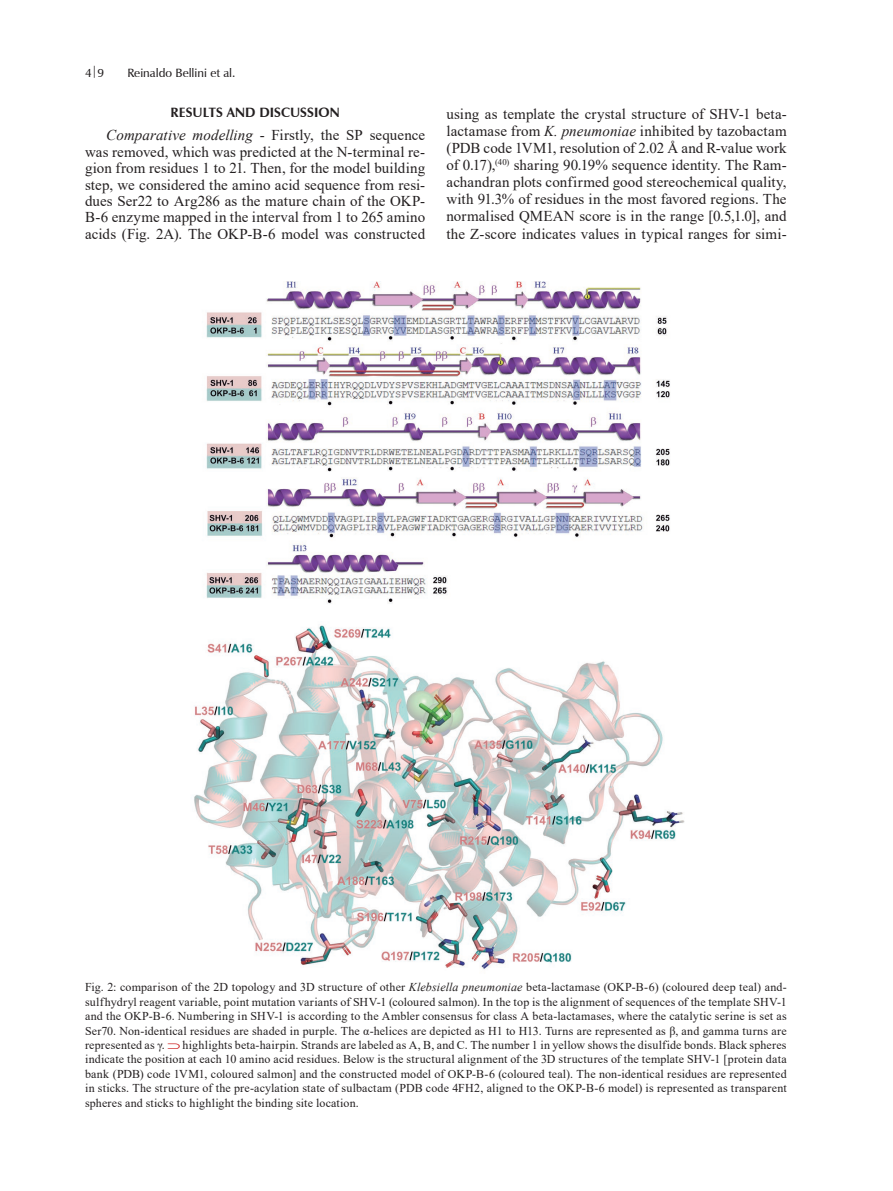
<style>
.page{position:relative;width:893px;height:1191px;background:#fff}
.page>*{position:absolute;margin:0;border:0;box-sizing:border-box;transform-origin:0 0}
.miolo{font:15px/17.1px "Times New Roman";letter-spacing:.005em;color:#231f20;text-align:justify}
.titulo_interno{font:700 13.5px "Zapf Humanist 601 BT";letter-spacing:.005em;color:#231f20}
.legenda{font:12px/14.4px "Times New Roman";letter-spacing:.015em;color:#231f20;text-align:justify}
.t1{font:600 12px "Zapf Humanist 601 BT";letter-spacing:.005em;color:#231f20}
.s1{font-style:italic}
.s2{color:#c40000}
</style>
<div class="page">
<img style="left:194px;top:282px;width:491px;height:688px">
<p class="t1" style="left:85px;top:65px;width:21px">4|9</p>
<p class="t1" style="left:127px;top:65px;width:110px">Reinaldo Bellini et al.</p>
<p class="titulo_interno" style="left:171px;top:104px;width:171px">RESULTS AND DISCUSSION</p>
<p class="miolo" style="left:85px;top:127px;width:342px;line-height:16.4px;text-indent:21px"><span class="s1">Comparative modelling</span> - Firstly, the SP sequence was removed, which was predicted at the N-terminal re&shy;gion from residues 1 to 21. Then, for the model building step, we considered the amino acid sequence from resi&shy;dues Ser22 to Arg286 as the mature chain of the OKP-B-6 enzyme mapped in the interval from 1 to 265 amino acids (Fig. 2A). The OKP-B-6 model was constructed</p>
<p class="miolo" style="left:446px;top:105px;width:342px">using as template the crystal structure of SHV-1 beta&shy;lactamase from <span class="s1">K. pneumoniae</span> inhibited by tazobactam (PDB code 1VM1, resolution of 2.02 Å and R-value work of 0.17),<sup>(40)</sup> sharing 90.19% sequence identity. The Ram&shy;achandran plots confirmed good stereochemical quality, with 91.3% of residues in the most favored regions. The normalised QMEAN score is in the range [0.5,1.0], and the Z-score indicates values in typical ranges for simi-</p>
<p class="legenda" style="left:85px;top:979px;width:703px">Fig. 2: comparison of the 2D topology and 3D structure of other <span class="s1">Klebsiella pneumoniae</span> beta-lactamase (OKP-B-6) (coloured deep teal) and&shy;sulfhydryl reagent variable, point mutation variants of SHV-1 (coloured salmon). In the top is the alignment of sequences of the template SHV-1 and the OKP-B-6. Numbering in SHV-1 is according to the Ambler consensus for class A beta-lactamases, where the catalytic serine is set as Ser70. Non-identical residues are shaded in purple. The α-helices are depicted as H1 to H13. Turns are represented as β, and gamma turns are represented as γ. <span class="s2">⊃</span>highlights beta-hairpin. Strands are labeled as A, B, and C. The number 1 in yellow shows the disulfide bonds. Black spheres indicate the position at each 10 amino acid residues. Below is the structural alignment of the 3D structures of the template SHV-1 [protein data bank (PDB) code 1VM1, coloured salmon] and the constructed model of OKP-B-6 (coloured teal). The non-identical residues are represented in sticks. The structure of the pre-acylation state of sulbactam (PDB code 4FH2, aligned to the OKP-B-6 model) is represented as transparent spheres and sticks to highlight the binding site location.</p>
</div>
